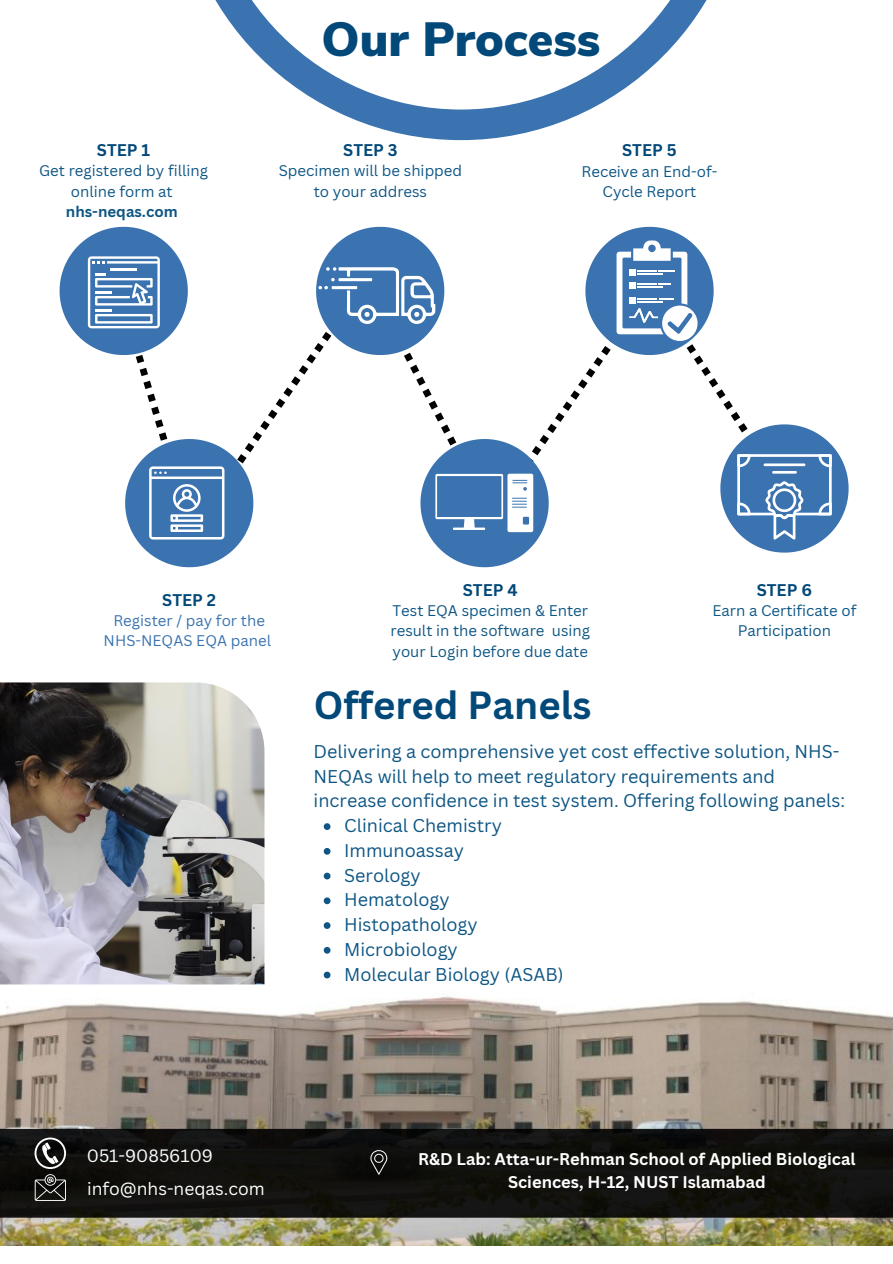
<style>
.page{position:relative;width:893px;height:1264px;background:#fff}
.page>*{position:absolute;margin:0;border:0;box-sizing:border-box;transform-origin:0 0}
.t1{font:900 48px "Nunito Sans";color:#024879}
.t2{font:700 38.25px "Canva Sans";color:#024879}
.t3{font:18px/24.8px "Canva Sans";color:#0e5684}
.t4{font:17.4px "Canva Sans";color:#fff}
.t5{font:700 16.5px/22.5px "Canva Sans";color:#fff;text-align:center}
.t6{font:700 16.5px "Canva Sans";color:#024879}
.t7{font:15px/20.2px "Canva Sans";color:#0e5684;text-align:center}
.t8{font:15px/20.2px "Canva Sans";color:#3a73b0;text-align:center}
.t9{font:700 15px "Canva Sans";color:#0e5684}
</style>
<div class="page">
<img style="left:0;top:682px;width:264px;height:302px">
<svg style="left:215px;top:0;width:492px;height:140px"></svg>
<svg style="left:60px;top:227px;width:788px;height:340px"></svg>
<img style="left:0;top:996px;width:892px;height:249px">
<svg style="left:0;top:1128px;width:892px;height:89px;background:#12110f"></svg>
<svg style="left:370px;top:1150px;width:17px;height:24px"></svg>
<svg style="left:35px;top:1137px;width:31px;height:63px;background:#454543"></svg>
<svg style="left:324px;top:823px;width:6px;height:7px"></svg>
<svg style="left:324px;top:848px;width:6px;height:6px"></svg>
<svg style="left:324px;top:872px;width:6px;height:7px"></svg>
<svg style="left:324px;top:897px;width:6px;height:7px"></svg>
<svg style="left:324px;top:922px;width:6px;height:6px"></svg>
<svg style="left:324px;top:947px;width:6px;height:6px"></svg>
<svg style="left:324px;top:971px;width:6px;height:7px"></svg>
<p class="t6" style="left:97px;top:138px;width:55px">STEP 1</p>
<p class="t7" style="left:39px;top:160px;width:170px">Get registered by filling online form at</p>
<p class="t9" style="left:66px;top:201px;width:113px">nhs-neqas.com</p>
<h1 class="t1" style="left:321px;top:7px;width:280px">Our Process</h1>
<p class="t6" style="left:343px;top:138px;width:56px">STEP 3</p>
<p class="t7" style="left:279px;top:160px;width:185px">Specimen will be shipped to your address</p>
<p class="t6" style="left:622px;top:139px;width:56px">STEP 5</p>
<p class="t7" style="left:581px;top:161px;width:137px">Receive an End-of-<br>Cycle Report</p>
<p class="t6" style="left:162px;top:588px;width:55px">STEP 2</p>
<p class="t8" style="left:104px;top:610px;width:169px">Register / pay for the<br>NHS-NEQAS EQA panel</p>
<p class="t6" style="left:463px;top:578px;width:56px">STEP 4</p>
<p class="t7" style="left:390px;top:600px;width:201px;text-align:left">Test EQA specimen &amp; Enter result in the software using your Login before due date</p>
<h2 class="t2" style="left:313px;top:678px;width:279px">Offered Panels</h2>
<p class="t6" style="left:756px;top:578px;width:57px">STEP 6</p>
<p class="t7" style="left:712px;top:600px;width:145px">Earn a Certificate of<br>Participation</p>
<p class="t3" style="left:313px;top:738px;width:533px">Delivering a comprehensive yet cost effective solution, NHS-<br>NEQAs will help to meet regulatory requirements and increase confidence in test system. Offering following panels:</p>
<p class="t3" style="left:344px;top:812px;width:221px">Clinical Chemistry<br>Immunoassay<br>Serology<br>Hematology<br>Histopathology<br>Microbiology<br>Molecular Biology (ASAB)</p>
<p class="t4" style="left:87px;top:1143px;width:128px">051-90856109</p>
<p class="t5" style="left:418px;top:1147px;width:439px">R&amp;D Lab: Atta-ur-Rehman School of Applied Biological<br>Sciences, H-12, NUST Islamabad</p>
<p class="t4" style="left:87px;top:1176px;width:179px">info@nhs-neqas.com</p>
</div>
